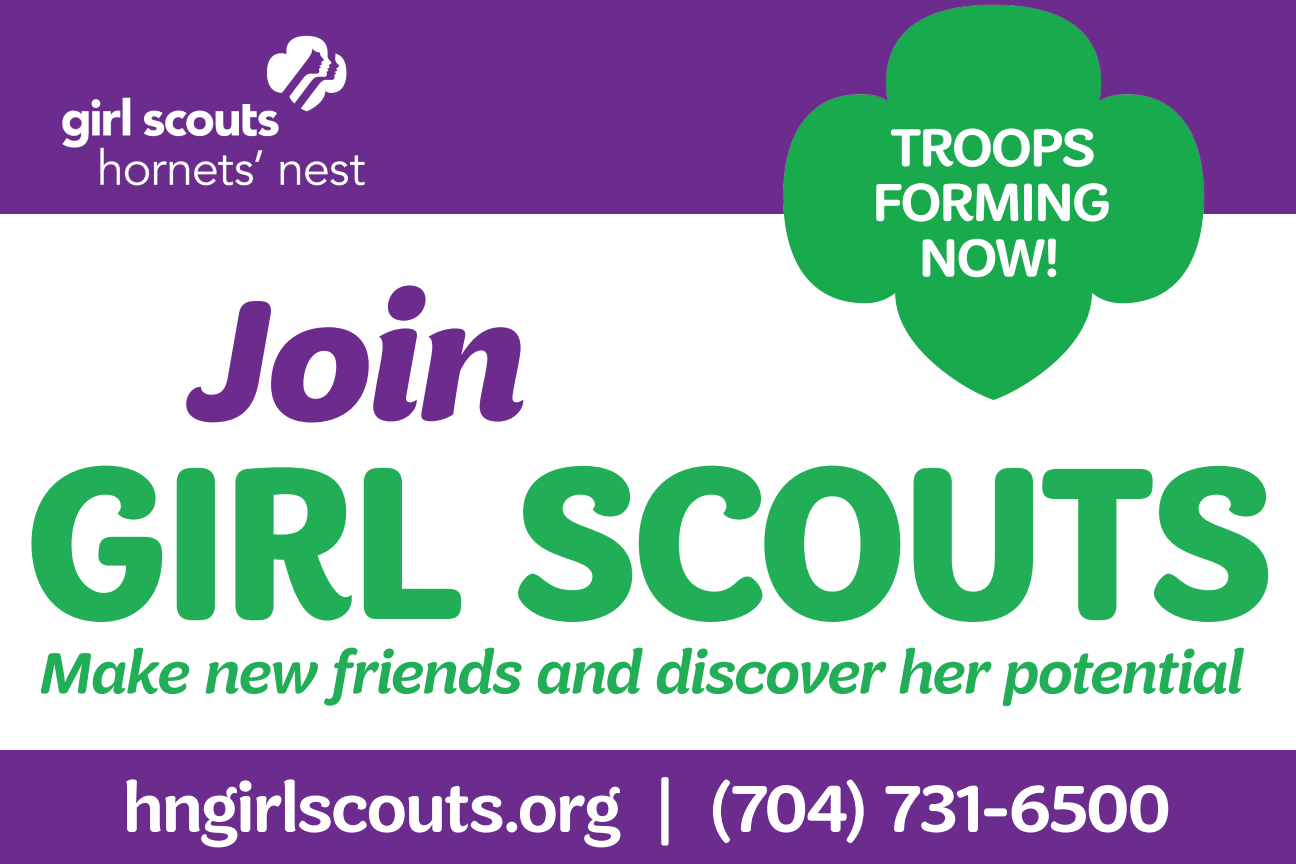
<style>
.page{position:relative;width:1296px;height:864px;background:#fff}
.page>*{position:absolute;margin:0;border:0;box-sizing:border-box;transform-origin:0 0}
.t1{font:700 230.25px "Trefoil Sans Cond";letter-spacing:-.02em;color:#21ae57}
.t2{font:italic 700 180.6px "Trefoil Sans";color:#6d2b8d}
.t3{font:600 70.5px "Trefoil Sans";letter-spacing:-.02em;color:#fff}
.t4{font:italic 600 61.5px "Trefoil Sans";letter-spacing:-.015em;color:#21ae57}
.t5{font:600 57px/55.1px "Trefoil Sans";letter-spacing:-.02em;color:#fff;text-align:center}
</style>
<div class="page">
<div style="left:0;top:0;width:1296px;height:213px;background:#6b2c8d"></div>
<div style="left:0;top:751px;width:1296px;height:113px;background:#6b2c8d"></div>
<img style="left:774px;top:4px;width:475px;height:396px">
<img style="left:30px;top:35px;width:366px;height:179px">
<h2 class="t2" style="left:181px;top:259px;width:340px">Join</h2>
<p class="t5" style="left:873px;top:120px;width:240px">TROOPS<br>FORMING<br>NOW!</p>
<h1 class="t1" style="left:26px;top:414px;width:1249px">GIRL SCOUTS</h1>
<p class="t4" style="left:37px;top:639px;width:1204px">Make new friends and discover her potential</p>
<p class="t3" style="left:123px;top:769px;width:1049px">hngirlscouts.org | (704) 731-6500</p>
</div>
